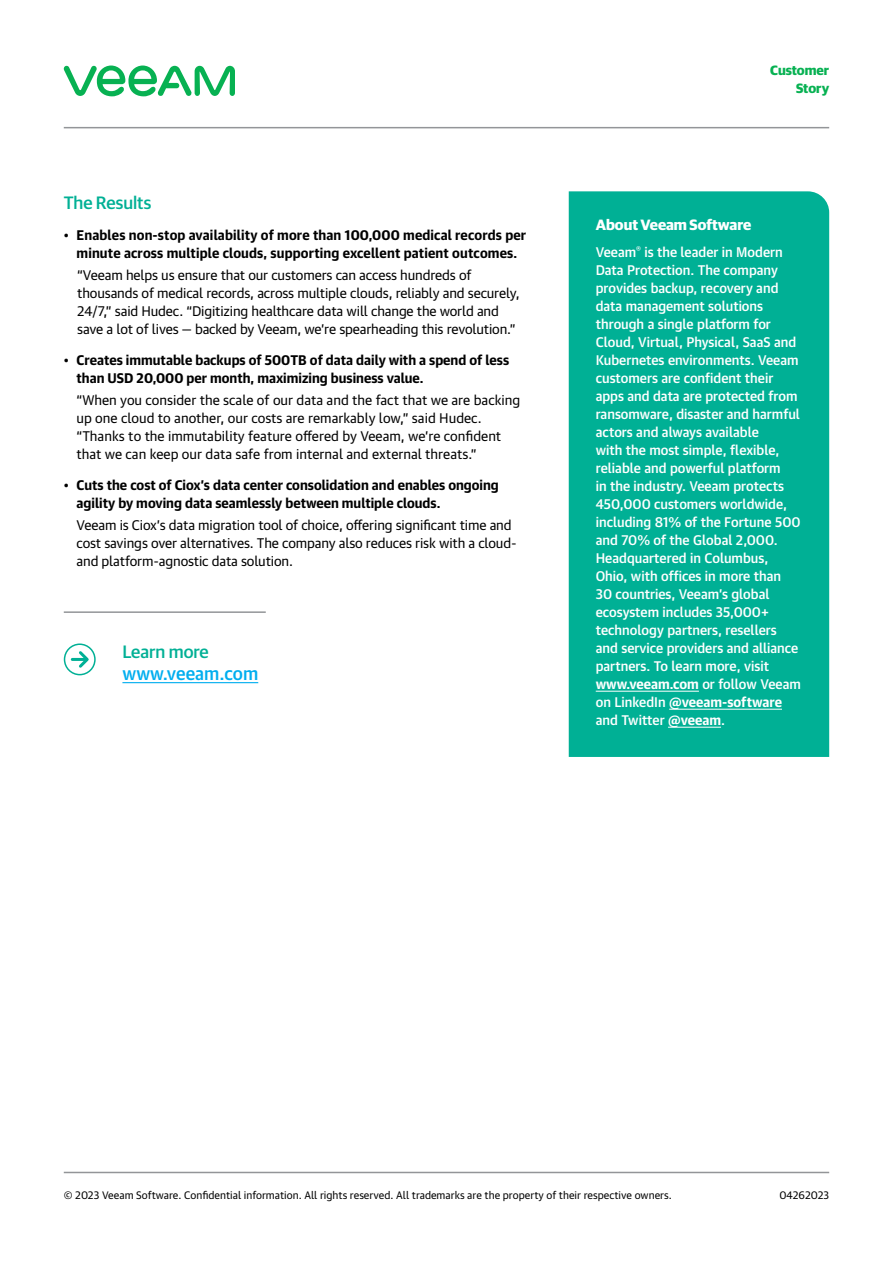
<style>
.page{position:relative;width:893px;height:1263px;background:#fff}
.page>*{position:absolute;margin:0;border:0;box-sizing:border-box;transform-origin:0 0}
.t1{font:500 18px "Guardian Sans Cy";color:#00b095}
.t2{font:500 18px "Guardian Text Sans Cy";color:#00aeef}
.t3{font:700 15px "Guardian Sans Cy";color:#fff}
.t4{font:500 13.5px/18px "Guardian Text Sans Cy";color:#fff}
.t5{font:13.5px/18px "Guardian Text Sans Cy";letter-spacing:-.01em;color:#000}
.t6{font:700 13.5px/18px "Guardian Text Sans Cy";color:#000}
.t7{font:700 13.5px/18px "Guardian Sans Cy";color:#07b152;text-align:right}
.t8{font:10.5px "Guardian Text Sans Cy";color:#000}
.s1{font-weight:400}
.s2{font-weight:700}
</style>
<div class="page">
<hr style="left:64px;top:127px;width:765px;height:1px;background:#939598">
<hr style="left:64px;top:1172px;width:765px;height:1px;background:#939598">
<svg style="left:63px;top:65px;width:172px;height:31px"></svg>
<hr style="left:122px;top:682px;width:136px;height:1px;background:#00aeef">
<div style="left:64px;top:643px;width:32px;height:32px;border:2px solid #00b095;border-radius:50%"></div>
<svg style="left:76px;top:648px;width:15px;height:22px"></svg>
<hr style="left:72px;top:658px;width:15px;height:3px;background:#00b095">
<hr style="left:64px;top:611px;width:202px;height:2px;background:#939598">
<div style="left:569px;top:191px;width:260px;height:566px;background:#00b095"></div>
<hr style="left:596px;top:691px;width:103px;height:1px;background:#fff">
<hr style="left:669px;top:709px;width:113px;height:1px;background:#fff">
<hr style="left:668px;top:727px;width:53px;height:1px;background:#fff">
<h1 class="t1" style="left:64px;top:189px;width:89px">The Results</h1>
<p class="t6" style="left:64px;top:224px;width:464px;text-align:center"><span class="s1">•</span> Enables non-stop availability of more than 100,000 medical records per minute across multiple clouds, supporting excellent patient outcomes.</p>
<p class="t5" style="left:77px;top:265px;width:444px">“Veeam helps us ensure that our customers can access hundreds of thousands of medical records, across multiple clouds, reliably and securely, 24/7,” said Hudec. “Digitizing healthcare data will change the world and save a lot of lives — backed by Veeam, we’re spearheading this revolution.”</p>
<p class="t6" style="left:77px;top:349px;width:434px;text-indent:-13px"><span class="s1">•</span> Creates immutable backups of 500TB of data daily with a spend of less than USD 20,000 per month, maximizing business value.</p>
<p class="t5" style="left:77px;top:390px;width:445px">“When you consider the scale of our data and the fact that we are backing up one cloud to another, our costs are remarkably low,” said Hudec. “Thanks to the immutability feature offered by Veeam, we’re confident that we can keep our data safe from internal and external threats.”</p>
<p class="t6" style="left:77px;top:474px;width:424px;text-indent:-13px"><span class="s1">•</span> Cuts the cost of Ciox’s data center consolidation and enables ongoing agility by moving data seamlessly between multiple clouds.</p>
<p class="t5" style="left:77px;top:514px;width:442px">Veeam is Ciox’s data migration tool of choice, offering significant time and cost savings over alternatives. The company also reduces risk with a cloud&shy;and platform-agnostic data solution.</p>
<h1 class="t1" style="left:122px;top:639px;width:88px">Learn more</h1>
<h1 class="t2" style="left:122px;top:659px;width:137px">www.veeam.com</h1>
<p class="t7" style="left:770px;top:60px;width:60px">Customer<br>Story</p>
<p class="t3" style="left:596px;top:214px;width:157px">About Veeam Software</p>
<p class="t4" style="left:596px;top:242px;width:207px">Veeam<sup>®</sup> is the leader in Modern<br>Data Protection. The company provides backup, recovery and data management solutions through a single platform for<br>Cloud, Virtual, Physical, SaaS and<br>Kubernetes environments. Veeam customers are confident their apps and data are protected from ransomware, disaster and harmful actors and always available<br>with the most simple, flexible, reliable and powerful platform<br>in the industry. Veeam protects<br>450,000 customers worldwide, including 81% of the Fortune 500 and 70% of the Global 2,000.<br>Headquartered in Columbus,<br>Ohio, with offices in more than<br>30 countries, Veeam’s global ecosystem includes 35,000+ technology partners, resellers and service providers and alliance partners. To learn more, visit <span class="s2">www.veeam.com</span> or follow Veeam on LinkedIn <span class="s2">@veeam-software </span>and Twitter <span class="s2">@veeam</span>.</p>
<p class="t8" style="left:64px;top:1186px;width:609px">© 2023 Veeam Software. Confidential information. All rights reserved. All trademarks are the property of their respective owners.</p>
<p class="t8" style="left:779px;top:1186px;width:51px">04262023</p>
</div>
